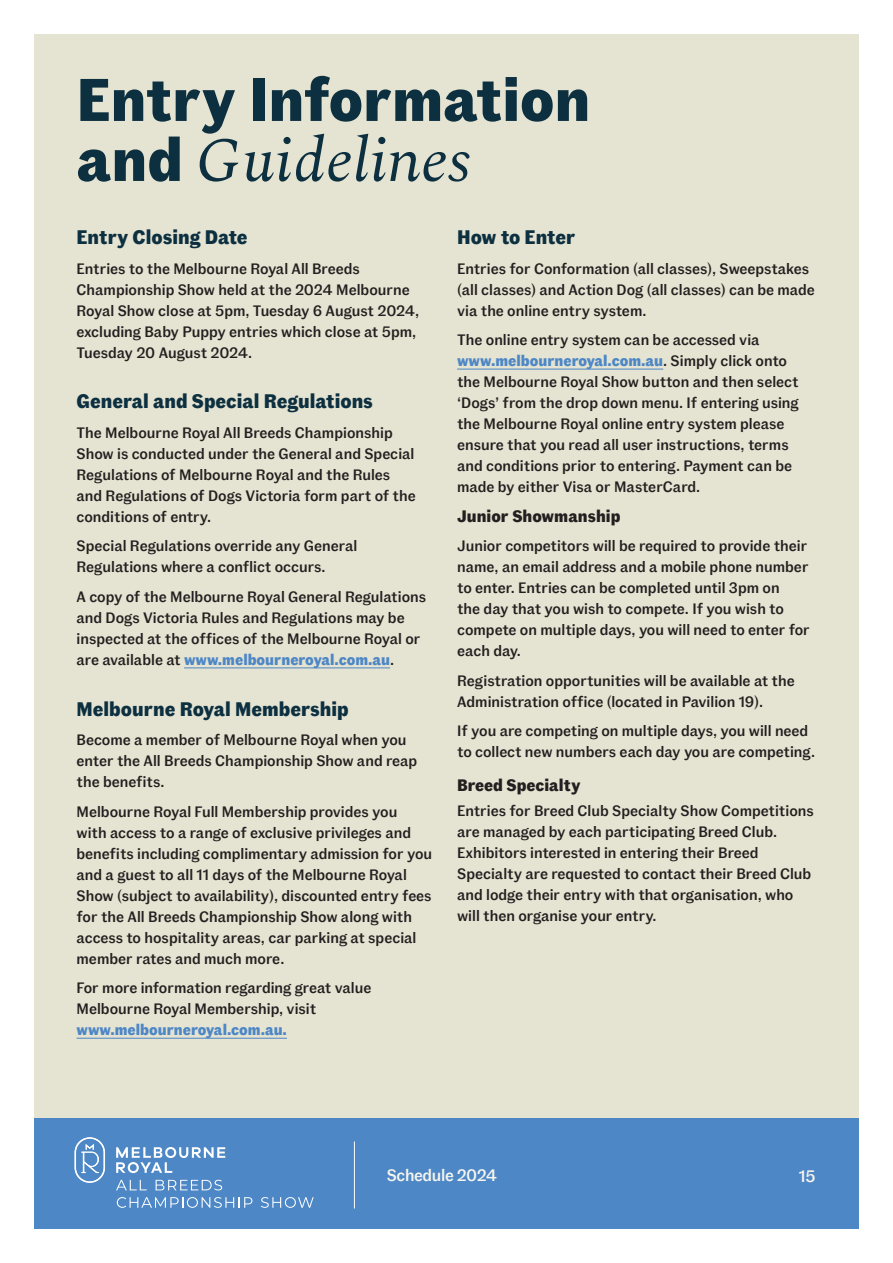
<style>
.page{position:relative;width:893px;height:1263px;background:#fff}
.page>*{position:absolute;margin:0;border:0;box-sizing:border-box;transform-origin:0 0}
.t1{font:italic 63px "Spectral";color:#0d3041}
.t2{font:700 60px "Fann Grotesque Pro";color:#0d3041}
.t3{font:700 19.5px "Fann Grotesque Pro";color:#0d3041}
.t4{font:700 19.5px "Fann Grotesque Pro";letter-spacing:-.02em;color:#0d3041}
.t5{font:700 16.5px "Fann Grotesque Pro";color:#231f20}
.t6{font:500 16.5px "Fann Grotesque Pro";letter-spacing:-.02em;color:#f5f5ee}
.t7{font:500 15px/21px "Fann Grotesque Pro";color:#231f20}
.t8{font:700 15px "Fann Grotesque Pro";color:#4d87c6}
.s1{font-family:"Fann Grotesque Pro";font-weight:700;font-style:normal;font-size:60px}
.s2{font-weight:700;color:#4d87c6}
</style>
<div class="page">
<div style="left:34px;top:34px;width:825px;height:1084px;background:#e5e3d1"></div>
<div style="left:34px;top:1118px;width:825px;height:111px;background:#4d87c6"></div>
<hr style="left:354px;top:1141px;width:1px;height:67px;background:#fff">
<svg style="left:75px;top:1137px;width:30px;height:46px"></svg>
<svg style="left:116px;top:1147px;width:109px;height:26px"></svg>
<svg style="left:116px;top:1180px;width:31px;height:10px"></svg>
<svg style="left:156px;top:1180px;width:66px;height:10px"></svg>
<svg style="left:117px;top:1197px;width:135px;height:11px"></svg>
<svg style="left:261px;top:1197px;width:53px;height:11px"></svg>
<hr style="left:184px;top:667px;width:206px;height:1px;background:#4d87c6">
<hr style="left:77px;top:1038px;width:210px;height:1px;background:#4d87c6">
<hr style="left:457px;top:369px;width:206px;height:1px;background:#4d87c6">
<h2 class="t2" style="left:77px;top:64px;width:515px">Entry Information</h2>
<h1 class="t1" style="left:77px;top:114px;width:395px"><span class="s1">and</span> Guidelines</h1>
<h3 class="t3" style="left:77px;top:226px;width:173px">Entry Closing Date</h3>
<p class="t7" style="left:77px;top:258px;width:344px">Entries to the Melbourne Royal All Breeds Championship Show held at the 2024 Melbourne Royal Show close at 5pm, Tuesday 6 August 2024, excluding Baby Puppy entries which close at 5pm, Tuesday 20 August 2024.</p>
<h3 class="t3" style="left:77px;top:390px;width:298px">General and Special Regulations</h3>
<p class="t7" style="left:77px;top:423px;width:341px">The Melbourne Royal All Breeds Championship Show is conducted under the General and Special Regulations of Melbourne Royal and the Rules and Regulations of Dogs Victoria form part of the conditions of entry.</p>
<p class="t7" style="left:77px;top:536px;width:282px">Special Regulations override any General<br>Regulations where a conflict occurs.</p>
<p class="t7" style="left:77px;top:587px;width:351px">A copy of the Melbourne Royal General Regulations and Dogs Victoria Rules and Regulations may be inspected at the offices of the Melbourne Royal or are available at <span class="s2">www.melbourneroyal.com.au</span>.</p>
<h3 class="t3" style="left:77px;top:697px;width:274px">Melbourne Royal Membership</h3>
<p class="t7" style="left:77px;top:730px;width:342px">Become a member of Melbourne Royal when you enter the All Breeds Championship Show and reap the benefits.</p>
<p class="t7" style="left:77px;top:801px;width:357px">Melbourne Royal Full Membership provides you<br>with access to a range of exclusive privileges and benefits including complimentary admission for you and a guest to all 11 days of the Melbourne Royal Show (subject to availability), discounted entry fees for the All Breeds Championship Show along with access to hospitality areas, car parking at special member rates and much more.</p>
<p class="t7" style="left:77px;top:978px;width:296px">For more information regarding great value<br>Melbourne Royal Membership, visit</p>
<p class="t8" style="left:77px;top:1021px;width:212px">www.melbourneroyal.com.au.</p>
<h3 class="t4" style="left:457px;top:226px;width:120px">How to Enter</h3>
<p class="t7" style="left:457px;top:258px;width:359px">Entries for Conformation (all classes), Sweepstakes (all classes) and Action Dog (all classes) can be made via the online entry system.</p>
<p class="t7" style="left:457px;top:330px;width:343px">The online entry system can be accessed via <span class="s2">www.melbourneroyal.com.au</span>. Simply click onto the Melbourne Royal Show button and then select ‘Dogs’ from the drop down menu. If entering using the Melbourne Royal online entry system please ensure that you read all user instructions, terms and conditions prior to entering. Payment can be made by either Visa or MasterCard.</p>
<p class="t5" style="left:457px;top:506px;width:165px">Junior Showmanship</p>
<p class="t7" style="left:457px;top:536px;width:354px">Junior competitors will be required to provide their name, an email address and a mobile phone number to enter. Entries can be completed until 3pm on<br>the day that you wish to compete. If you wish to compete on multiple days, you will need to enter for each day.</p>
<p class="t7" style="left:457px;top:670px;width:339px">Registration opportunities will be available at the<br>Administration office (located in Pavilion 19).</p>
<p class="t7" style="left:457px;top:721px;width:359px">If you are competing on multiple days, you will need to collect new numbers each day you are competing.</p>
<p class="t5" style="left:457px;top:775px;width:125px">Breed Specialty</p>
<p class="t7" style="left:457px;top:801px;width:358px">Entries for Breed Club Specialty Show Competitions are managed by each participating Breed Club.<br>Exhibitors interested in entering their Breed Specialty are requested to contact their Breed Club and lodge their entry with that organisation, who will then organise your entry.</p>
<p class="t6" style="left:387px;top:1165px;width:112px">Schedule 2024</p>
<p class="t6" style="left:799px;top:1166px;width:18px">15</p>
</div>
